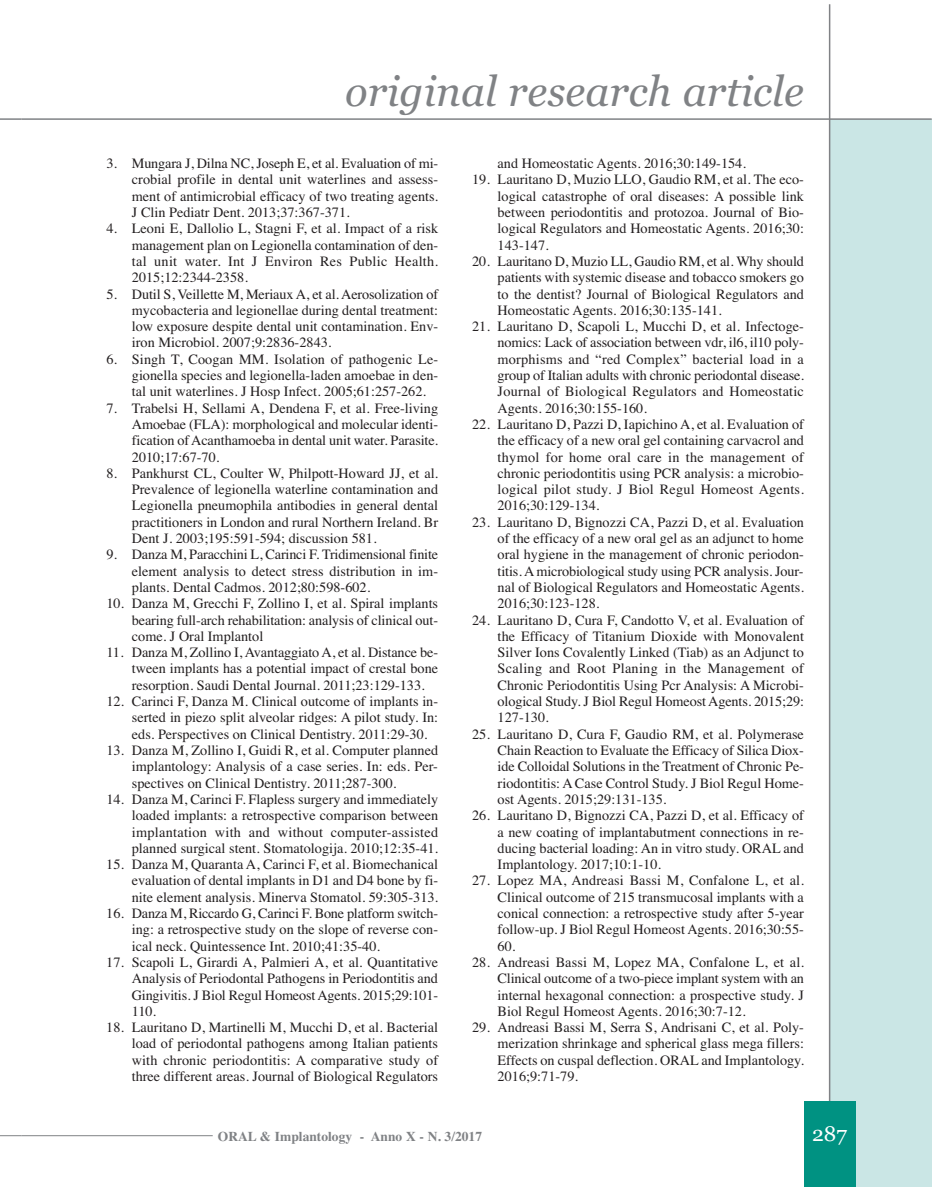
<style>
.page{position:relative;width:936px;height:1191px;background:#fff}
.page>*{position:absolute;margin:0;border:0;box-sizing:border-box;transform-origin:0 0}
.t1{font:italic 42px "Georgia";color:#808285}
.t2{font:21px "Georgia";color:#fff}
.t3{font:14.25px/16.4px "Times";color:#231f20;text-align:justify}
.t4{font:700 13.5px "Times";color:#808285}
</style>
<div class="page">
<div style="left:829px;top:119px;width:102px;height:1067px;background:#cae6e5"></div>
<hr style="left:828px;top:4px;width:2px;height:1182px;background:#808285">
<hr style="left:21px;top:1135px;width:192px;height:1px;background:#808285">
<hr style="left:21px;top:118px;width:910px;height:2px;background:#808285">
<div style="left:804px;top:1101px;width:51px;height:85px;background:#009282"></div>
<svg style="left:0;top:1135px;width:21px;height:1px"></svg>
<hr style="left:0;top:118px;width:21px;height:2px;background:#808285">
<h1 class="t1" style="left:345px;top:61px;width:460px">original research article</h1>
<p class="t3" style="left:132px;top:154px;width:308px;text-indent:-26px">3. Mungara J, Dilna NC, Joseph E, et al. Evaluation of mi&shy;crobial profile in dental unit waterlines and assess&shy;ment of antimicrobial efficacy of two treating agents.<br>J Clin Pediatr Dent. 2013;37:367-371.</p>
<p class="t3" style="left:132px;top:219px;width:308px;text-indent:-26px">4. Leoni E, Dallolio L, Stagni F, et al. Impact of a risk management plan on Legionella contamination of den&shy;tal unit water. Int J Environ Res Public Health.<br>2015;12:2344-2358.</p>
<p class="t3" style="left:132px;top:284px;width:308px;text-indent:-26px">5. Dutil S, Veillette M, Meriaux A, et al. Aerosolization of mycobacteria and legionellae during dental treatment: low exposure despite dental unit contamination. Env&shy;iron Microbiol. 2007;9:2836-2843.</p>
<p class="t3" style="left:132px;top:349px;width:308px;text-indent:-26px">6. Singh T, Coogan MM. Isolation of pathogenic Le&shy;gionella species and legionella-laden amoebae in den&shy;tal unit waterlines. J Hosp Infect. 2005;61:257-262.</p>
<p class="t3" style="left:132px;top:398px;width:308px;text-indent:-26px">7. Trabelsi H, Sellami A, Dendena F, et al. Free-living Amoebae (FLA): morphological and molecular identi&shy;fication of Acanthamoeba in dental unit water. Parasite.<br>2010;17:67-70.</p>
<p class="t3" style="left:132px;top:463px;width:308px;text-indent:-26px">8. Pankhurst CL, Coulter W, Philpott-Howard JJ, et al.<br>Prevalence of legionella waterline contamination and Legionella pneumophila antibodies in general dental practitioners in London and rural Northern Ireland. Br Dent J. 2003;195:591-594; discussion 581.</p>
<p class="t3" style="left:132px;top:545px;width:308px;text-indent:-26px">9. Danza M, Paracchini L, Carinci F. Tridimensional finite element analysis to detect stress distribution in im&shy;plants. Dental Cadmos. 2012;80:598-602.</p>
<p class="t3" style="left:132px;top:594px;width:308px;text-indent:-26px">10. Danza M, Grecchi F, Zollino I, et al. Spiral implants bearing full-arch rehabilitation: analysis of clinical out&shy;come. J Oral Implantol</p>
<p class="t3" style="left:132px;top:643px;width:308px;text-indent:-26px">11. Danza M, Zollino I, Avantaggiato A, et al. Distance be&shy;tween implants has a potential impact of crestal bone resorption. Saudi Dental Journal. 2011;23:129-133.</p>
<p class="t3" style="left:132px;top:692px;width:308px;text-indent:-26px">12. Carinci F, Danza M. Clinical outcome of implants in&shy;serted in piezo split alveolar ridges: A pilot study. In: eds. Perspectives on Clinical Dentistry. 2011:29-30.</p>
<p class="t3" style="left:132px;top:741px;width:308px;text-indent:-26px">13. Danza M, Zollino I, Guidi R, et al. Computer planned implantology: Analysis of a case series. In: eds. Per&shy;spectives on Clinical Dentistry. 2011;287-300.</p>
<p class="t3" style="left:132px;top:789px;width:308px;text-indent:-25px">14. Danza M, Carinci F. Flapless surgery and immediately loaded implants: a retrospective comparison between implantation with and without computer-assisted planned surgical stent. Stomatologija. 2010;12:35-41.</p>
<p class="t3" style="left:132px;top:855px;width:308px;text-indent:-26px">15. Danza M, Quaranta A, Carinci F, et al. Biomechanical evaluation of dental implants in D1 and D4 bone by fi&shy;nite element analysis. Minerva Stomatol. 59:305-313.</p>
<p class="t3" style="left:132px;top:904px;width:308px;text-indent:-26px">16. Danza M, Riccardo G, Carinci F. Bone platform switch&shy;ing: a retrospective study on the slope of reverse con&shy;ical neck. Quintessence Int. 2010;41:35-40.</p>
<p class="t3" style="left:132px;top:952px;width:308px;text-indent:-25px">17. Scapoli L, Girardi A, Palmieri A, et al. Quantitative Analysis of Periodontal Pathogens in Periodontitis and Gingivitis. J Biol Regul Homeost Agents. 2015;29:101- 110.</p>
<p class="t3" style="left:132px;top:1018px;width:308px;text-indent:-25px">18. Lauritano D, Martinelli M, Mucchi D, et al. Bacterial load of periodontal pathogens among Italian patients with chronic periodontitis: A comparative study of three different areas. Journal of Biological Regulators</p>
<p class="t3" style="left:497px;top:154px;width:250px">and Homeostatic Agents. 2016;30:149-154.</p>
<p class="t3" style="left:497px;top:170px;width:308px;text-indent:-26px">19. Lauritano D, Muzio LLO, Gaudio RM, et al. The eco&shy;logical catastrophe of oral diseases: A possible link between periodontitis and protozoa. Journal of Bio&shy;logical Regulators and Homeostatic Agents. 2016;30:<br>143-147.</p>
<p class="t3" style="left:497px;top:252px;width:308px;text-indent:-26px">20. Lauritano D, Muzio LL, Gaudio RM, et al. Why should patients with systemic disease and tobacco smokers go to the dentist? Journal of Biological Regulators and Homeostatic Agents. 2016;30:135-141.</p>
<p class="t3" style="left:497px;top:317px;width:308px;text-indent:-26px">21. Lauritano D, Scapoli L, Mucchi D, et al. Infectoge&shy;nomics: Lack of association between vdr, il6, il10 poly&shy;morphisms and “red Complex” bacterial load in a group of Italian adults with chronic periodontal disease.<br>Journal of Biological Regulators and Homeostatic Agents. 2016;30:155-160.</p>
<p class="t3" style="left:497px;top:415px;width:308px;text-indent:-26px">22. Lauritano D, Pazzi D, Iapichino A, et al. Evaluation of the efficacy of a new oral gel containing carvacrol and thymol for home oral care in the management of chronic periodontitis using PCR analysis: a microbio&shy;logical pilot study. J Biol Regul Homeost Agents.<br>2016;30:129-134.</p>
<p class="t3" style="left:497px;top:512px;width:308px;text-indent:-26px">23. Lauritano D, Bignozzi CA, Pazzi D, et al. Evaluation of the efficacy of a new oral gel as an adjunct to home oral hygiene in the management of chronic periodon&shy;titis. A microbiological study using PCR analysis. Jour&shy;nal of Biological Regulators and Homeostatic Agents.<br>2016;30:123-128.</p>
<p class="t3" style="left:497px;top:610px;width:308px;text-indent:-26px">24. Lauritano D, Cura F, Candotto V, et al. Evaluation of the Efficacy of Titanium Dioxide with Monovalent Silver Ions Covalently Linked (Tiab) as an Adjunct to Scaling and Root Planing in the Management of Chronic Periodontitis Using Pcr Analysis: A Microbi&shy;ological Study. J Biol Regul Homeost Agents. 2015;29:<br>127-130.</p>
<p class="t3" style="left:497px;top:724px;width:308px;text-indent:-26px">25. Lauritano D, Cura F, Gaudio RM, et al. Polymerase Chain Reaction to Evaluate the Efficacy of Silica Diox&shy;ide Colloidal Solutions in the Treatment of Chronic Pe&shy;riodontitis: A Case Control Study. J Biol Regul Home&shy;ost Agents. 2015;29:131-135.</p>
<p class="t3" style="left:497px;top:806px;width:308px;text-indent:-26px">26. Lauritano D, Bignozzi CA, Pazzi D, et al. Efficacy of a new coating of implantabutment connections in re&shy;ducing bacterial loading: An in vitro study. ORAL and Implantology. 2017;10:1-10.</p>
<p class="t3" style="left:497px;top:871px;width:308px;text-indent:-26px">27. Lopez MA, Andreasi Bassi M, Confalone L, et al.<br>Clinical outcome of 215 transmucosal implants with a conical connection: a retrospective study after 5-year follow-up. J Biol Regul Homeost Agents. 2016;30:55- 60.</p>
<p class="t3" style="left:497px;top:952px;width:308px;text-indent:-26px">28. Andreasi Bassi M, Lopez MA, Confalone L, et al.<br>Clinical outcome of a two-piece implant system with an internal hexagonal connection: a prospective study. J Biol Regul Homeost Agents. 2016;30:7-12.</p>
<p class="t3" style="left:497px;top:1018px;width:308px;text-indent:-26px">29. Andreasi Bassi M, Serra S, Andrisani C, et al. Poly&shy;merization shrinkage and spherical glass mega fillers:<br>Effects on cuspal deflection. ORAL and Implantology.<br>2016;9:71-79.</p>
<p class="t4" style="left:218px;top:1123px;width:266px">ORAL &amp; Implantology - Anno X - N. 3/2017</p>
<h2 class="t2" style="left:812px;top:1118px;width:36px">287</h2>
</div>
